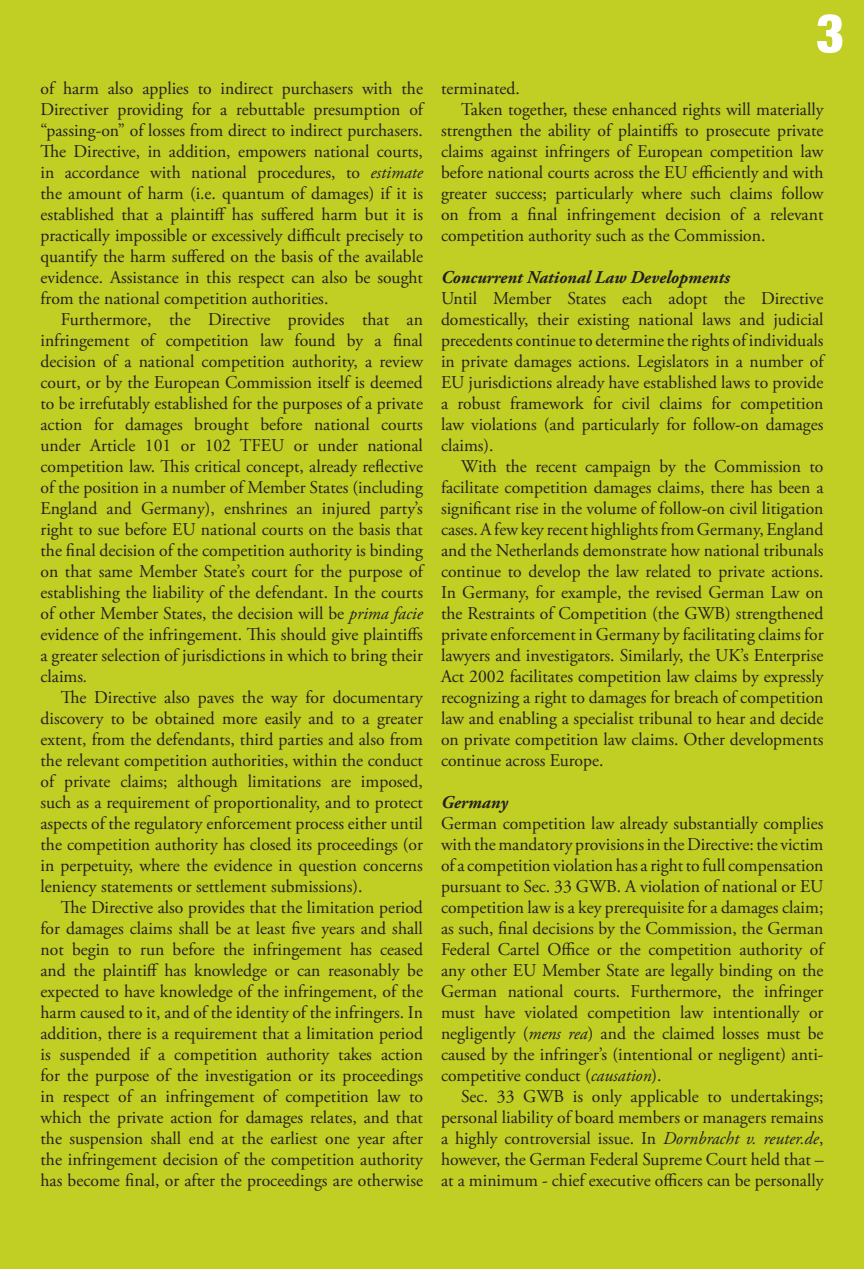
<style>
.page{position:relative;width:864px;height:1269px;background:#c1ce23}
.page>*{position:absolute;margin:0;border:0;box-sizing:border-box;transform-origin:0 0}
.t1{font:900 condensed 54px "Helvetica Neue";color:#fff}
.QE_-_Main_Article_St{font:18px/21px "Adobe Garamond Pro";color:#231f20;text-align:justify}
.QE_-_Main_Article_St-2{font:italic 700 18px "Adobe Garamond Pro";color:#231f20}
.s1{font-style:italic}
</style>
<div class="page">
<p class="QE_-_Main_Article_St" style="left:40px;top:78px;width:384px">of harm also applies to indirect purchasers with the Directiver providing for a rebuttable presumption of “passing-on” of losses from direct to indirect purchasers.<br>The Directive, in addition, empowers national courts, in accordance with national procedures, to <span class="s1">estimate </span>the amount of harm (i.e. quantum of damages) if it is established that a plaintiff has suffered harm but it is practically impossible or excessively difficult precisely to quantify the harm suffered on the basis of the available evidence. Assistance in this respect can also be sought from the national competition authorities.</p>
<p class="QE_-_Main_Article_St" style="left:40px;top:309px;width:384px;text-indent:20px">Furthermore, the Directive provides that an infringement of competition law found by a final decision of a national competition authority, a review court, or by the European Commission itself is deemed to be irrefutably established for the purposes of a private action for damages brought before national courts under Article 101 or 102 TFEU or under national competition law. This critical concept, already reflective of the position in a number of Member States (including England and Germany), enshrines an injured party’s right to sue before EU national courts on the basis that the final decision of the competition authority is binding on that same Member State’s court for the purpose of establishing the liability of the defendant. In the courts of other Member States, the decision will be <span class="s1">prima facie </span>evidence of the infringement. This should give plaintiffs a greater selection of jurisdictions in which to bring their claims<span class="s1">.</span></p>
<p class="QE_-_Main_Article_St" style="left:40px;top:687px;width:384px;text-indent:20px">The Directive also paves the way for documentary discovery to be obtained more easily and to a greater extent, from the defendants, third parties and also from the relevant competition authorities, within the conduct of private claims; although limitations are imposed, such as a requirement of proportionality, and to protect aspects of the regulatory enforcement process either until the competition authority has closed its proceedings (or in perpetuity, where the evidence in question concerns leniency statements or settlement submissions).</p>
<p class="QE_-_Main_Article_St" style="left:40px;top:897px;width:384px;text-indent:20px">The Directive also provides that the limitation period for damages claims shall be at least five years and shall not begin to run before the infringement has ceased and the plaintiff has knowledge or can reasonably be expected to have knowledge of the infringement, of the harm caused to it, and of the identity of the infringers. In addition, there is a requirement that a limitation period is suspended if a competition authority takes action for the purpose of the investigation or its proceedings in respect of an infringement of competition law to which the private action for damages relates, and that the suspension shall end at the earliest one year after the infringement decision of the competition authority has become final, or after the proceedings are otherwise</p>
<p class="t1" style="left:816px;top:0;width:30px">3</p>
<p class="QE_-_Main_Article_St" style="left:441px;top:78px;width:80px">terminated.</p>
<p class="QE_-_Main_Article_St" style="left:441px;top:99px;width:384px;text-indent:20px">Taken together, these enhanced rights will materially strengthen the ability of plaintiffs to prosecute private claims against infringers of European competition law before national courts across the EU efficiently and with greater success; particularly where such claims follow on from a final infringement decision of a relevant competition authority such as the Commission.</p>
<p class="QE_-_Main_Article_St-2" style="left:441px;top:267px;width:290px">Concurrent National Law Developments</p>
<p class="QE_-_Main_Article_St" style="left:441px;top:288px;width:384px">Until Member States each adopt the Directive domestically, their existing national laws and judicial precedents continue to determine the rights of individuals in private damages actions. Legislators in a number of EU jurisdictions already have established laws to provide a robust framework for civil claims for competition law violations (and particularly for follow-on damages claims).</p>
<p class="QE_-_Main_Article_St" style="left:441px;top:456px;width:384px;text-indent:20px">With the recent campaign by the Commission to facilitate competition damages claims, there has been a significant rise in the volume of follow-on civil litigation cases. A few key recent highlights from Germany, England and the Netherlands demonstrate how national tribunals continue to develop the law related to private actions.<br>In Germany, for example, the revised German Law on the Restraints of Competition (the GWB) strengthened private enforcement in Germany by facilitating claims for lawyers and investigators. Similarly, the UK’s Enterprise Act 2002 facilitates competition law claims by expressly recognizing a right to damages for breach of competition law and enabling a specialist tribunal to hear and decide on private competition law claims. Other developments continue across Europe.</p>
<p class="QE_-_Main_Article_St-2" style="left:441px;top:792px;width:68px">Germany</p>
<p class="QE_-_Main_Article_St" style="left:441px;top:813px;width:384px">German competition law already substantially complies with the mandatory provisions in the Directive: the victim of a competition violation has a right to full compensation pursuant to Sec. 33 GWB. A violation of national or EU competition law is a key prerequisite for a damages claim; as such, final decisions by the Commission, the German Federal Cartel Office or the competition authority of any other EU Member State are legally binding on the German national courts. Furthermore, the infringer must have violated competition law intentionally or negligently (<span class="s1">mens rea</span>) and the claimed losses must be caused by the infringer’s (intentional or negligent) anti&shy;competitive conduct (<span class="s1">causation</span>).</p>
<p class="QE_-_Main_Article_St" style="left:441px;top:1086px;width:384px;text-indent:20px">Sec. 33 GWB is only applicable to undertakings; personal liability of board members or managers remains a highly controversial issue. In <span class="s1">Dornbracht v. reuter.de</span>, however, the German Federal Supreme Court held that – at a minimum ‑ chief executive officers can be personally</p>
</div>
